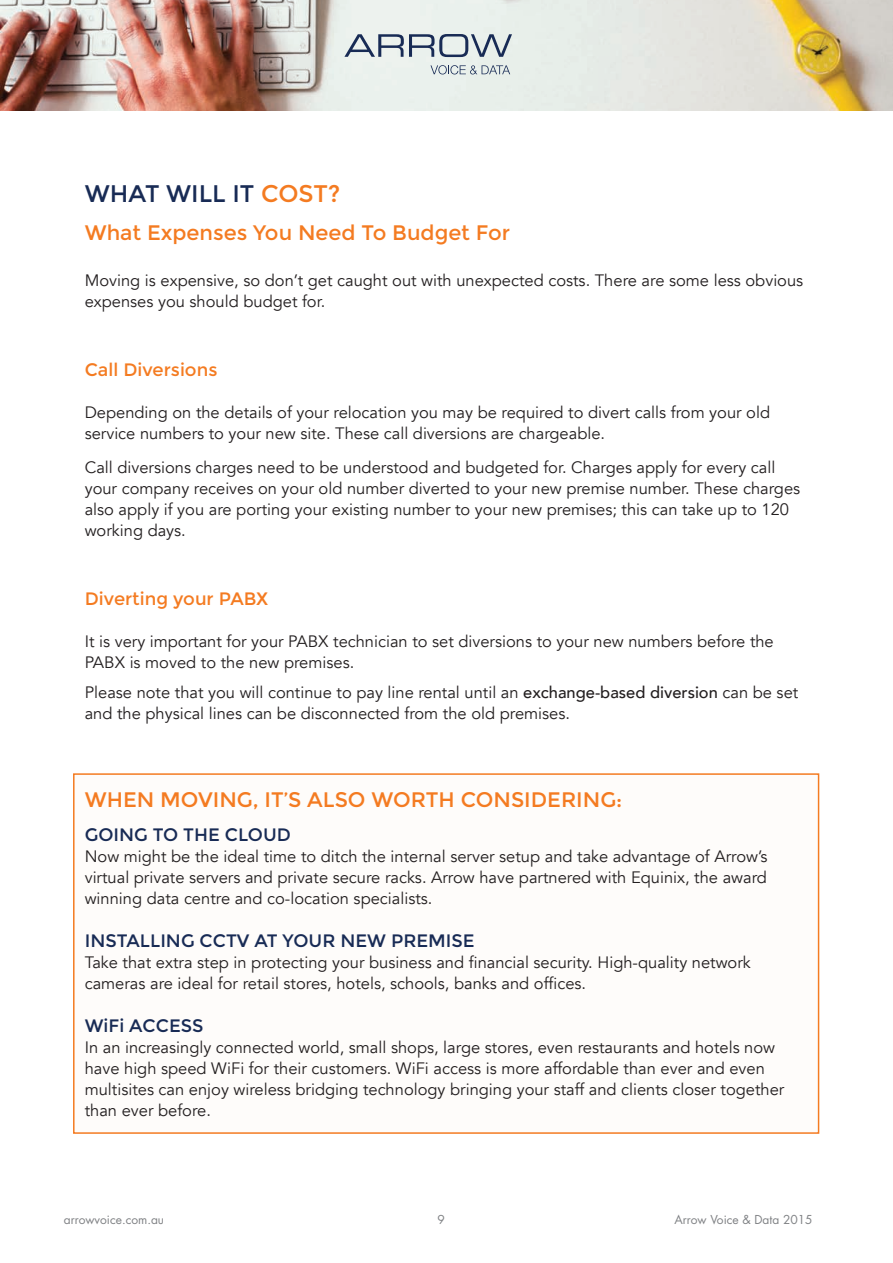
<style>
.page{position:relative;width:893px;height:1263px;background:#fff}
.page>*{position:absolute;margin:0;border:0;box-sizing:border-box;transform-origin:0 0}
.t1{font:24px "Montserrat";color:#182b55}
.t2{font:21px "Montserrat";color:#f47b21}
.t3{font:18px "Montserrat";color:#182b55}
.t4{font:18px "Montserrat";color:#f47b21}
.t5{font:16.5px/21px "Avenir";color:#231f20}
.t6{font:12px "Futura Std";color:#808285}
.s1{color:#f47b21}
.s2{font-weight:500}
</style>
<div class="page">
<img style="left:0;top:0;width:893px;height:111px">
<svg style="left:344px;top:34px;width:168px;height:23px;background:#acb6bf"></svg>
<svg style="left:430px;top:65px;width:80px;height:9px"></svg>
<div style="left:73px;top:773px;width:746px;height:361px;background:#fefcfa;border:2px solid #f47b21"></div>
<h1 class="t1" style="left:85px;top:179px;width:257px">WHAT WILL IT <span class="s1">COST?</span></h1>
<p class="t2" style="left:85px;top:220px;width:427px">What Expenses You Need To Budget For</p>
<p class="t5" style="left:85px;top:270px;width:720px">Moving is expensive, so don’t get caught out with unexpected costs. There are some less obvious expenses you should budget for.</p>
<p class="t4" style="left:85px;top:359px;width:134px">Call Diversions</p>
<p class="t5" style="left:85px;top:402px;width:687px">Depending on the details of your relocation you may be required to divert calls from your old service numbers to your new site. These call diversions are chargeable.</p>
<p class="t5" style="left:85px;top:457px;width:717px">Call diversions charges need to be understood and budgeted for. Charges apply for every call your company receives on your old number diverted to your new premise number. These charges also apply if you are porting your existing number to your new premises; this can take up to 120 working days.</p>
<p class="t4" style="left:85px;top:588px;width:185px">Diverting your PABX</p>
<p class="t5" style="left:85px;top:631px;width:691px">It is very important for your PABX technician to set diversions to your new numbers before the<br>PABX is moved to the new premises.</p>
<p class="t5" style="left:85px;top:682px;width:715px">Please note that you will continue to pay line rental until an <span class="s2">exchange-based diversion</span> can be set and the physical lines can be disconnected from the old premises.</p>
<p class="t2" style="left:85px;top:787px;width:539px">WHEN MOVING, IT’S ALSO WORTH CONSIDERING:</p>
<p class="t3" style="left:85px;top:825px;width:208px">GOING TO THE CLOUD</p>
<p class="t5" style="left:85px;top:846px;width:684px;text-align:justify">Now might be the ideal time to ditch the internal server setup and take advantage of Arrow’s virtual private servers and private secure racks. Arrow have partnered with Equinix, the award winning data centre and co-location specialists.</p>
<p class="t3" style="left:85px;top:930px;width:391px">INSTALLING CCTV AT YOUR NEW PREMISE</p>
<p class="t5" style="left:85px;top:952px;width:668px">Take that extra step in protecting your business and financial security. High-quality network cameras are ideal for retail stores, hotels, schools, banks and offices.</p>
<p class="t3" style="left:85px;top:1015px;width:120px">WiFi ACCESS</p>
<p class="t5" style="left:85px;top:1037px;width:701px">In an increasingly connected world, small shops, large stores, even restaurants and hotels now have high speed WiFi for their customers. WiFi access is more affordable than ever and even multisites can enjoy wireless bridging technology bringing your staff and clients closer together than ever before.</p>
<p class="t6" style="left:64px;top:1212px;width:102px">arrowvoice.com.au</p>
<p class="t6" style="left:437px;top:1212px;width:9px">9</p>
<p class="t6" style="left:674px;top:1212px;width:140px">Arrow Voice &amp; Data 2015</p>
</div>
